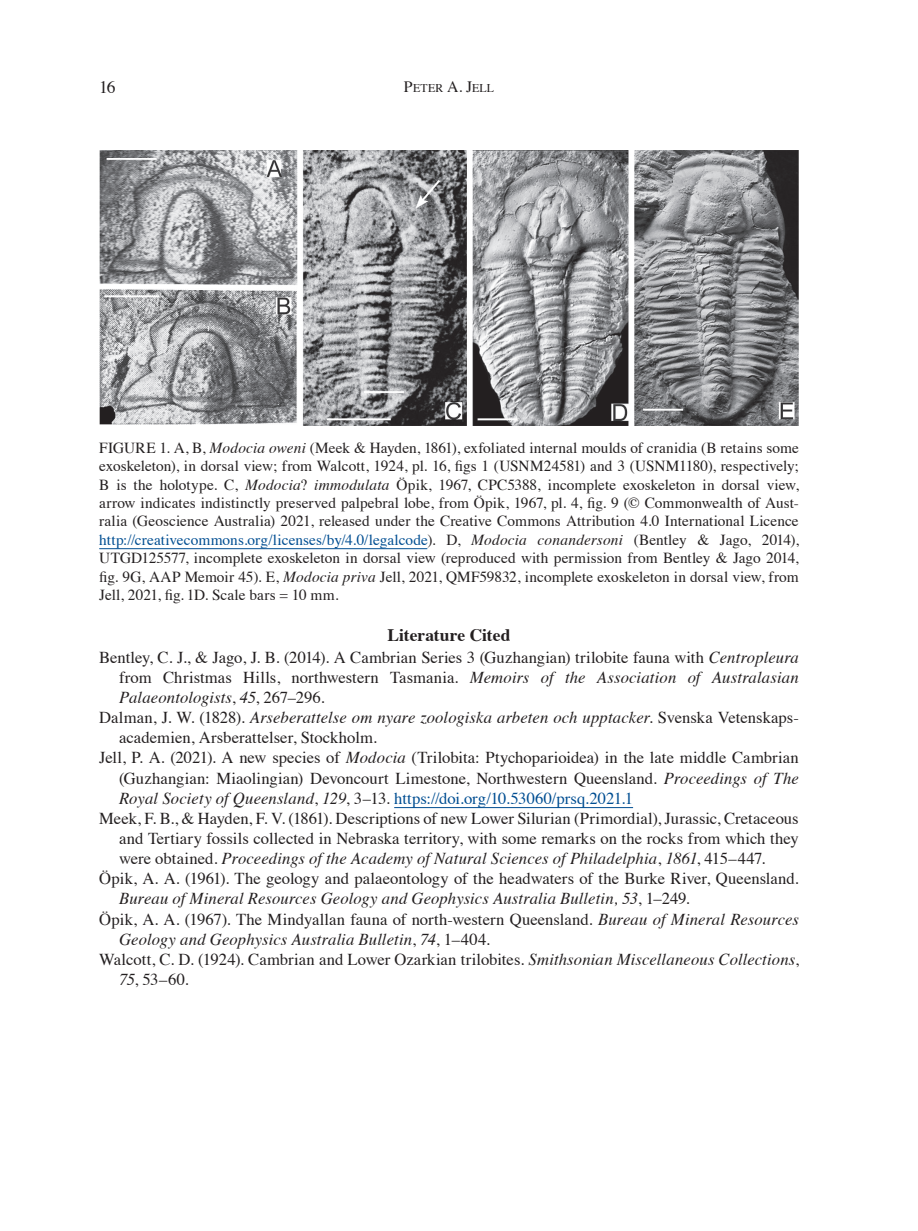
<style>
.page{position:relative;width:918px;height:1231px;background:#fff}
.page>*{position:absolute;margin:0;border:0;box-sizing:border-box;transform-origin:0 0}
.t1{font:700 17.5px "Times";color:#231f20}
.t2{font:17.5px "Times";color:#231f20}
.t3{font:16.62px "Times";color:#231f20}
.t4{font:italic 16.62px "Times";letter-spacing:.005em;color:#231f20}
.t5{font:16.62px "Times";color:#004e92}
.t6{font:15.4px/18.4px "Times";color:#231f20;text-align:justify}
.t7{font:11.9px "Times";letter-spacing:.015em;color:#231f20}
.s1{font-size:15.75px}
.s2{font-style:italic}
.s3{color:#004e92}
.s4{font-style:normal}
.s5{font-style:italic;color:#231f20}
.s6{color:#231f20}
</style>
<div class="page">
<img style="left:99px;top:150px;width:700px;height:276px">
<hr style="left:99px;top:548px;width:328px;height:1px;background:#004e92">
<hr style="left:394px;top:807px;width:239px;height:1px;background:#004e92">
<p class="t2" style="left:99px;top:70px;width:18px">16</p>
<p class="t7" style="left:404px;top:77px;width:92px"><span class="s1">P</span>ETER <span class="s1">A. J</span>ELL</p>
<p class="t6" style="left:99px;top:437px;width:701px">FIGURE 1. A, B, <span class="s2">Modocia oweni</span> (Meek &amp; Hayden, 1861), exfoliated internal moulds of cranidia (B retains some exoskeleton), in dorsal view; from Walcott, 1924, pl. 16, figs 1 (USNM24581) and 3 (USNM1180), respectively; B is the holotype. C, <span class="s2">Modocia</span>? <span class="s2">immodulata</span> Öpik, 1967, CPC5388, incomplete exoskeleton in dorsal view, arrow indicates indistinctly preserved palpebral lobe, from Öpik, 1967, pl. 4, fig. 9 (© Commonwealth of Aust&shy;ralia (Geoscience Australia) 2021, released under the Creative Commons Attribution 4.0 International Licence <span class="s3">http://creativecommons.org/licenses/by/4.0/legalcode</span>). D, <span class="s2">Modocia conandersoni</span> (Bentley &amp; Jago, 2014), UTGD125577, incomplete exoskeleton in dorsal view (reproduced with permission from Bentley &amp; Jago 2014, fig. 9G, AAP Memoir 45). E, <span class="s2">Modocia priva</span> Jell, 2021, QMF59832, incomplete exoskeleton in dorsal view, from Jell, 2021, fig. 1D. Scale bars = 10 mm.</p>
<p class="t1" style="left:387px;top:618px;width:125px">Literature Cited</p>
<p class="t3" style="left:99px;top:641px;width:701px">Bentley, C. J., &amp; Jago, J. B. (2014). A Cambrian Series 3 (Guzhangian) trilobite fauna with <span class="s2">Centropleura</span></p>
<p class="t3" style="left:119px;top:661px;width:681px">from Christmas Hills, northwestern Tasmania. <span class="s2">Memoirs of the Association of Australasian</span></p>
<p class="t4" style="left:119px;top:683px;width:207px">Palaeontologists<span class="s4">,</span> 45<span class="s4">, 267–296.</span></p>
<p class="t4" style="left:99px;top:703px;width:700px"><span class="s4">Dalman, J. W. (1828).</span> Arseberattelse om nyare zoologiska arbeten och upptacker<span class="s4">. Svenska Vetenskaps-</span></p>
<p class="t3" style="left:119px;top:722px;width:259px">academien, Arsberattelser, Stockholm.</p>
<p class="t3" style="left:99px;top:742px;width:701px">Jell, P. A. (2021). A new species of <span class="s2">Modocia</span> (Trilobita: Ptychoparioidea) in the late middle Cambrian</p>
<p class="t3" style="left:119px;top:762px;width:681px">(Guzhangian: Miaolingian) Devoncourt Limestone, Northwestern Queensland. <span class="s2">Proceedings of The</span></p>
<p class="t5" style="left:119px;top:782px;width:515px"><span class="s5">Royal Society of Queensland</span><span class="s6">,</span> <span class="s5">129</span><span class="s6">, 3–13.</span> https://doi.org/10.53060/prsq.2021.1</p>
<p class="t3" style="left:99px;top:802px;width:701px">Meek, F. B., &amp; Hayden, F. V. (1861). Descriptions of new Lower Silurian (Primordial), Jurassic, Cretaceous</p>
<p class="t3" style="left:119px;top:822px;width:681px">and Tertiary fossils collected in Nebraska territory, with some remarks on the rocks from which they</p>
<p class="t4" style="left:119px;top:844px;width:647px"><span class="s4">were obtained.</span> Proceedings of the Academy of Natural Sciences of Philadelphia<span class="s4">,</span> 1861<span class="s4">, 415–447.</span></p>
<p class="t3" style="left:99px;top:863px;width:701px">Öpik, A. A. (1961). The geology and palaeontology of the headwaters of the Burke River, Queensland.</p>
<p class="t4" style="left:119px;top:884px;width:572px">Bureau of Mineral Resources Geology and Geophysics Australia Bulletin, 53<span class="s4">, 1–249.</span></p>
<p class="t3" style="left:99px;top:903px;width:701px">Öpik, A. A. (1967). The Mindyallan fauna of north-western Queensland. <span class="s2">Bureau of Mineral Resources</span></p>
<p class="t4" style="left:119px;top:924px;width:372px">Geology and Geophysics Australia Bulletin<span class="s4">,</span> 74<span class="s4">, 1–404.</span></p>
<p class="t3" style="left:99px;top:943px;width:701px">Walcott, C. D. (1924). Cambrian and Lower Ozarkian trilobites. <span class="s2">Smithsonian Miscellaneous Collections</span>,</p>
<p class="t3" style="left:119px;top:963px;width:71px"><span class="s2">75</span>, 53–60.</p>
</div>
